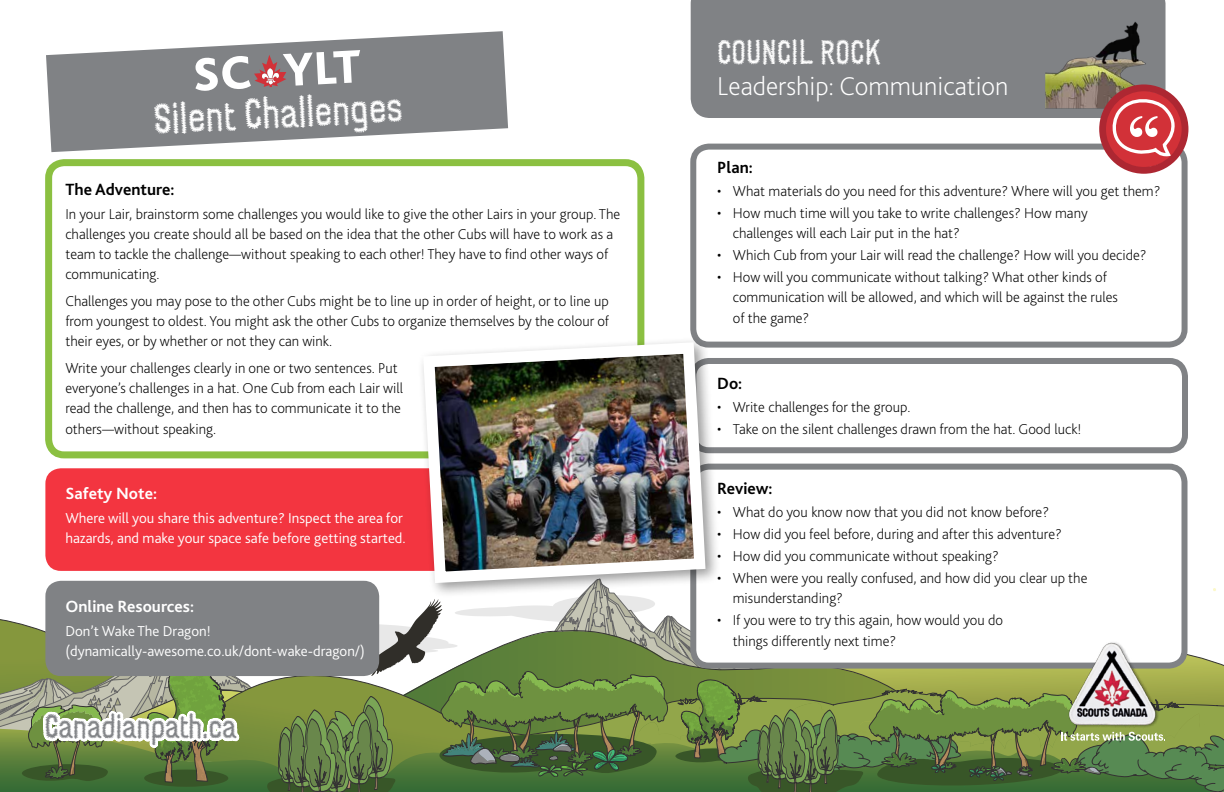
<style>
.page{position:relative;width:1224px;height:792px;background:#fff}
.page>*{position:absolute;margin:0;border:0;box-sizing:border-box;transform-origin:0 0}
.t1{font:800 48.7px "Bliss 2";color:#fff}
.t2{font:43px "Conference Call BH Line Two";color:#fff}
.t3{font:34px "Conference Call BH Line Two";color:#fff}
.t4{font:33.7px "Conference Call BH Line Two";color:#808285}
.t5{font:200 27px "Bliss 2";color:#fff}
.t6{font:700 17px "Bliss 2";color:#000}
.t7{font:700 17px "Bliss 2";color:#fff}
.t8{font:200 15px/20px "Bliss 2";color:#000}
.t9{font:300 15px/20px "Bliss 2";color:#fff}
</style>
<div class="page">
<div style="left:690px;top:358px;width:498px;height:95px;border:6px solid #808285;border-radius:16px"></div>
<svg style="left:46px;top:31px;width:462px;height:121px;fill:#808285"></svg>
<div style="left:45px;top:159px;width:599px;height:299px;border:7px solid #8bc041;border-radius:16px"></div>
<div style="left:691px;top:0;width:475px;height:118px;background:#808285"></div>
<div style="left:690px;top:144px;width:498px;height:204px;border:6px solid #808285;border-radius:16px"></div>
<svg style="left:254px;top:55px;width:32px;height:32px"></svg>
<div style="left:690px;top:464px;width:498px;height:205px;border:6px solid #808285;border-radius:16px"></div>
<div style="left:45px;top:468px;width:428px;height:103px;background:#f33540;border-radius:16px"></div>
<svg style="left:0;top:579px;width:1224px;height:213px"></svg>
<img style="left:1041px;top:5px;width:113px;height:113px">
<svg style="left:1099px;top:84px;width:89px;height:90px"></svg>
<div style="left:45px;top:581px;width:334px;height:95px;background:#808285;border-radius:16px"></div>
<div style="left:418px;top:337px;width:303px;height:261px;background:#000;opacity:.4"></div>
<img style="left:417px;top:336px;width:294px;height:253px">
<h1 class="t1" style="left:191px;top:45px;width:170px;rotate:-3deg">SC YLT</h1>
<h2 class="t2" style="left:152px;top:92px;width:250px;rotate:-3deg">Silent Challenges</h2>
<p class="t6" style="left:65px;top:179px;width:111px">The Adventure:</p>
<p class="t8" style="left:65px;top:204px;width:556px">In your Lair, brainstorm some challenges you would like to give the other Lairs in your group. The challenges you create should all be based on the idea that the other Cubs will have to work as a team to tackle the challenge—without speaking to each other! They have to find other ways of communicating.</p>
<p class="t8" style="left:65px;top:291px;width:545px;text-align:justify">Challenges you may pose to the other Cubs might be to line up in order of height, or to line up from youngest to oldest. You might ask the other Cubs to organize themselves by the colour of their eyes, or by whether or not they can wink.</p>
<p class="t8" style="left:65px;top:358px;width:339px;line-height:20.3px">Write your challenges clearly in one or two sentences. Put everyone’s challenges in a hat. One Cub from each Lair will read the challenge, and then has to communicate it to the others—without speaking.</p>
<p class="t7" style="left:65px;top:483px;width:93px">Safety Note:</p>
<p class="t9" style="left:65px;top:508px;width:342px">Where will you share this adventure? Inspect the area for hazards, and make your space safe before getting started.</p>
<p class="t7" style="left:65px;top:596px;width:130px">Online Resources:</p>
<p class="t9" style="left:65px;top:621px;width:301px">Don’t Wake The Dragon! (dynamically-awesome.co.uk/dont-wake-dragon/)</p>
<h3 class="t4" style="left:44px;top:705px;width:194px">Canadianpath.ca</h3>
<h3 class="t3" style="left:717px;top:31px;width:165px">COUNCIL ROCK</h3>
<h3 class="t5" style="left:717px;top:69px;width:293px">Leadership: Communication</h3>
<p class="t6" style="left:717px;top:157px;width:37px">Plan:</p>
<p class="t8" style="left:717px;top:181px;width:445px">• What materials do you need for this adventure? Where will you get them?</p>
<p class="t8" style="left:733px;top:203px;width:356px;text-indent:-16px">• How much time will you take to write challenges? How many challenges will each Lair put in the hat?</p>
<p class="t8" style="left:717px;top:245px;width:431px">• Which Cub from your Lair will read the challenge? How will you decide?</p>
<p class="t8" style="left:733px;top:266px;width:387px;line-height:20.5px;text-indent:-16px">• How will you communicate without talking? What other kinds of communication will be allowed, and which will be against the rules of the game?</p>
<p class="t6" style="left:717px;top:373px;width:27px">Do:</p>
<p class="t8" style="left:717px;top:397px;width:195px">• Write challenges for the group.</p>
<p class="t8" style="left:717px;top:419px;width:366px">• Take on the silent challenges drawn from the hat. Good luck!</p>
<p class="t6" style="left:717px;top:478px;width:57px">Review:</p>
<p class="t8" style="left:717px;top:502px;width:333px">• What do you know now that you did not know before?</p>
<p class="t8" style="left:717px;top:524px;width:346px">• How did you feel before, during and after this adventure?</p>
<p class="t8" style="left:717px;top:546px;width:283px">• How did you communicate without speaking?</p>
<p class="t8" style="left:733px;top:568px;width:356px;text-indent:-16px">• When were you really confused, and how did you clear up the misunderstanding?</p>
<p class="t8" style="left:733px;top:609px;width:272px;line-height:21px;text-indent:-16px">• If you were to try this again, how would you do things differently next time?</p>
</div>
